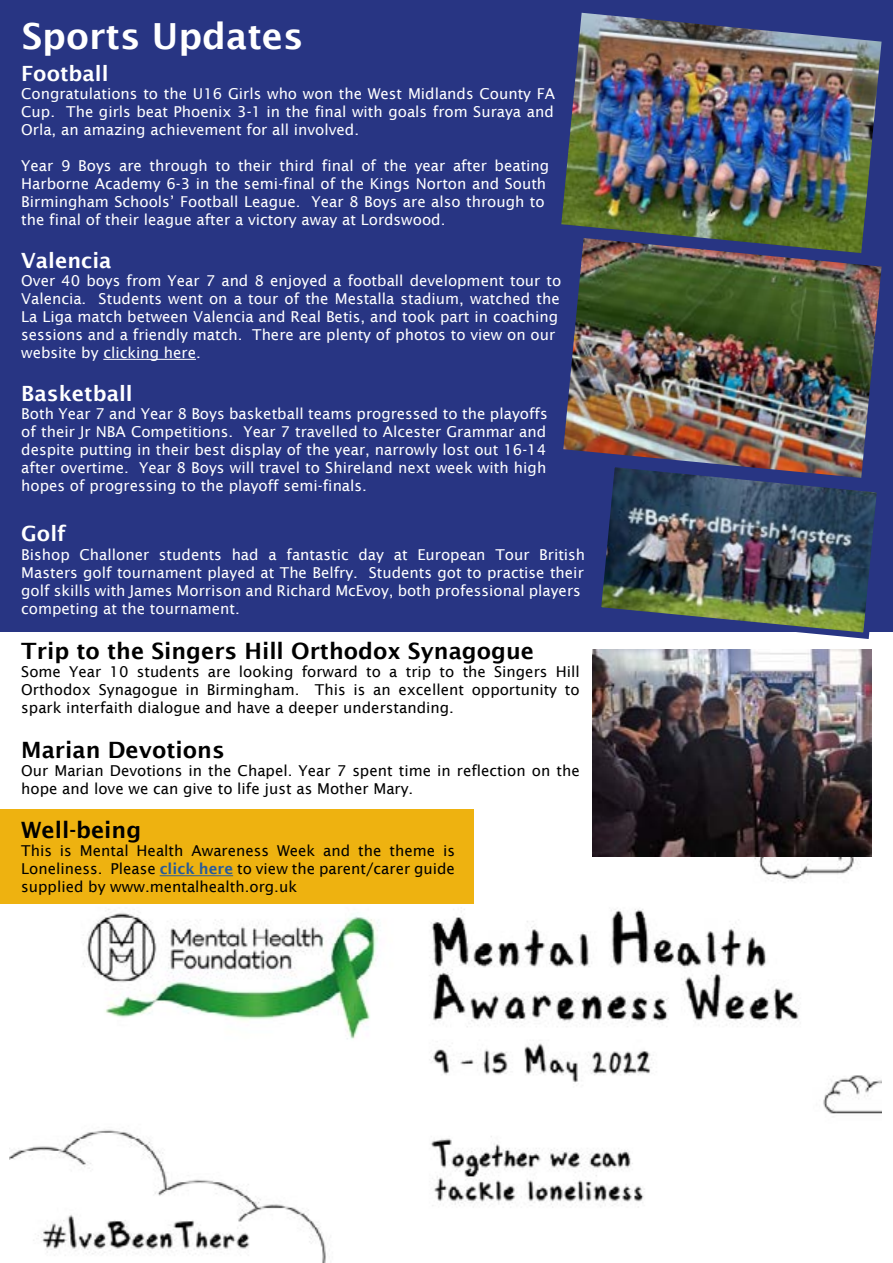
<style>
.page{position:relative;width:893px;height:1263px;background:#fff}
.page>*{position:absolute;margin:0;border:0;box-sizing:border-box;transform-origin:0 0}
.t1{font:600 36px "Lucida Sans";color:#fff}
.t2{font:600 22.5px "Lucida Sans";color:#000}
.t3{font:600 21px "Lucida Sans";color:#fff}
.t4{font:15px/18px "Lucida Sans";color:#fff}
.t5{font:15px/18px "Lucida Sans";color:#000;text-align:justify}
.s1{font-weight:600;color:#275b9b}
</style>
<div class="page">
<img style="left:10px;top:826px;width:872px;height:437px">
<div style="left:0;top:809px;width:473px;height:95px;background:#eeb210"></div>
<div style="left:0;top:0;width:893px;height:631px;background:#283583"></div>
<hr style="left:103px;top:359px;width:93px;height:1px;background:#fff">
<img style="left:561px;top:13px;width:321px;height:225px">
<img style="left:563px;top:238px;width:319px;height:219px">
<img style="left:591px;top:457px;width:296px;height:182px">
<img style="left:592px;top:650px;width:280px;height:206px">
<hr style="left:160px;top:875px;width:73px;height:1px;background:#275b9b">
<h1 class="t1" style="left:22px;top:16px;width:283px">Sports Updates</h1>
<h3 class="t3" style="left:21px;top:61px;width:89px">Football</h3>
<p class="t4" style="left:21px;top:84px;width:535px;text-align:justify">Congratulations to the U16 Girls who won the West Midlands County FA Cup. The girls beat Phoenix 3-1 in the final with goals from Suraya and Orla, an amazing achievement for all involved.</p>
<p class="t4" style="left:21px;top:156px;width:529px">Year 9 Boys are through to their third final of the year after beating Harborne Academy 6-3 in the semi-final of the Kings Norton and South Birmingham Schools’ Football League. Year 8 Boys are also through to the final of their league after a victory away at Lordswood.</p>
<h3 class="t3" style="left:21px;top:248px;width:92px">Valencia</h3>
<p class="t4" style="left:21px;top:271px;width:541px">Over 40 boys from Year 7 and 8 enjoyed a football development tour to Valencia. Students went on a tour of the Mestalla stadium, watched the La Liga match between Valencia and Real Betis, and took part in coaching sessions and a friendly match. There are plenty of photos to view on our website by clicking here.</p>
<h3 class="t3" style="left:21px;top:382px;width:113px">Basketball</h3>
<p class="t4" style="left:21px;top:405px;width:528px;text-align:justify">Both Year 7 and Year 8 Boys basketball teams progressed to the playoffs of their Jr NBA Competitions. Year 7 travelled to Alcester Grammar and despite putting in their best display of the year, narrowly lost out 16-14 after overtime. Year 8 Boys will travel to Shireland next week with high hopes of progressing to the playoff semi-finals.</p>
<h3 class="t3" style="left:21px;top:522px;width:46px">Golf</h3>
<p class="t4" style="left:21px;top:545px;width:565px">Bishop Challoner students had a fantastic day at European Tour British Masters golf tournament played at The Belfry. Students got to practise their golf skills with James Morrison and Richard McEvoy, both professional players competing at the tournament.</p>
<h2 class="t2" style="left:21px;top:639px;width:514px">Trip to the Singers Hill Orthodox Synagogue</h2>
<p class="t5" style="left:21px;top:663px;width:560px">Some Year 10 students are looking forward to a trip to the Singers Hill Orthodox Synagogue in Birmingham. This is an excellent opportunity to spark interfaith dialogue and have a deeper understanding.</p>
<h2 class="t2" style="left:21px;top:738px;width:205px">Marian Devotions</h2>
<p class="t5" style="left:21px;top:762px;width:560px">Our Marian Devotions in the Chapel. Year 7 spent time in reflection on the hope and love we can give to life just as Mother Mary.</p>
<h2 class="t2" style="left:21px;top:817px;width:121px">Well-being</h2>
<p class="t5" style="left:21px;top:842px;width:435px">This is Mental Health Awareness Week and the theme is Loneliness. Please <span class="s1">click here</span> to view the parent/carer guide supplied by www.mentalhealth.org.uk</p>
</div>
